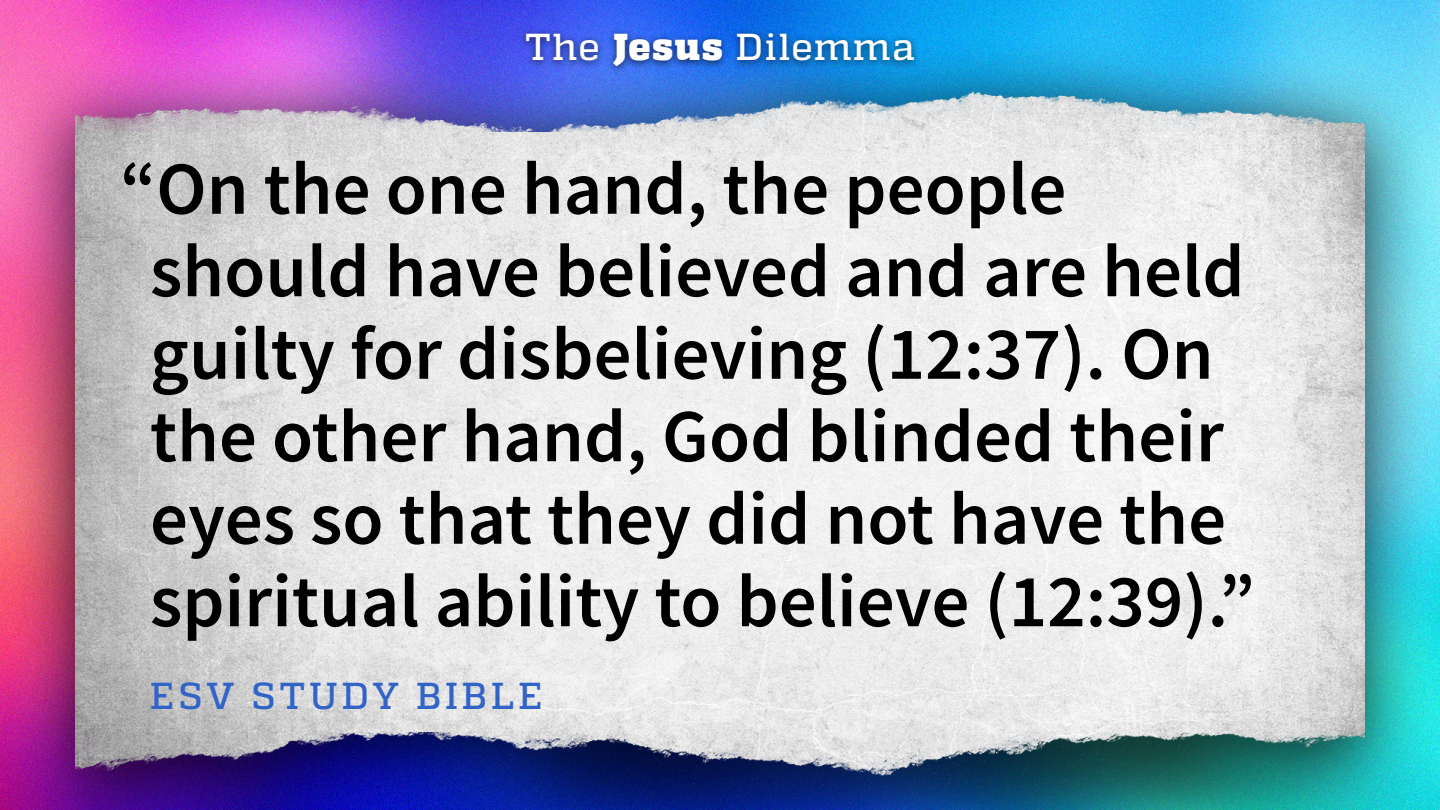
<style>
.page{position:relative;width:1440px;height:810px;background:#fff}
.page>*{position:absolute;margin:0;border:0;box-sizing:border-box;transform-origin:0 0}
.t1{font:600 75px/82.5px "Source Sans Pro";color:#000}
.t2{font:500 37.5px "Quadon";letter-spacing:.035em;color:#fff}
.t3{font:500 37.5px "Quadon";letter-spacing:.1em;color:#3264c8}
.s1{font-weight:900}
</style>
<div class="page">
<img style="left:0;top:0;width:1440px;height:810px">
<div style="left:519px;top:28px;width:403px;height:47px;background:#000;opacity:.65"></div>
<p class="t2" style="left:525px;top:25px;width:391px">The <span class="s1">Jesus</span> Dilemma</p>
<p class="t1" style="left:150px;top:147px;width:1106px;text-indent:-30px">“On the one hand, the people should have believed and are held guilty for disbelieving (12:37). On the other hand, God blinded their eyes so that they did not have the spiritual ability to believe (12:39).”</p>
<p class="t3" style="left:150px;top:674px;width:394px">ESV STUDY BIBLE</p>
</div>
